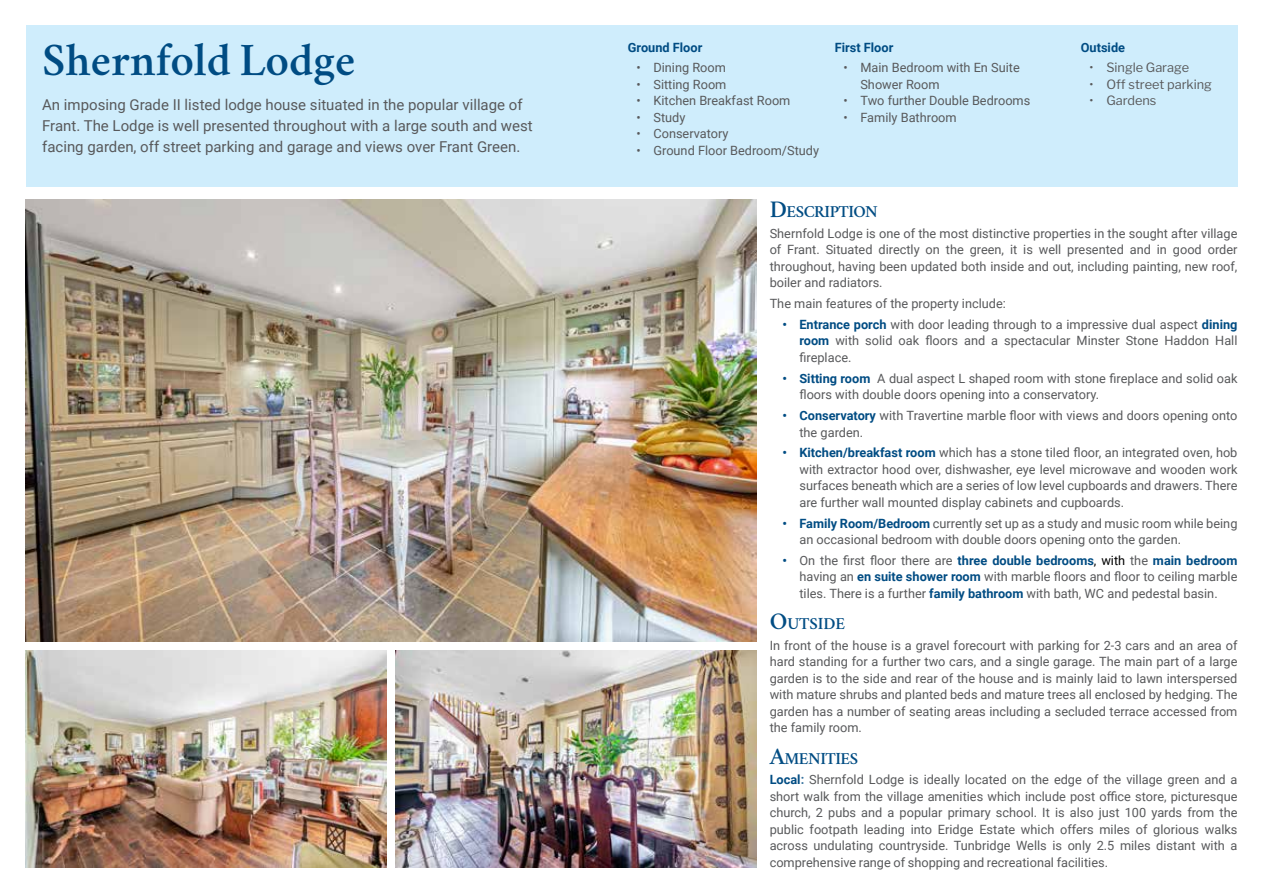
<style>
.page{position:relative;width:1263px;height:893px;background:#fff}
.page>*{position:absolute;margin:0;border:0;box-sizing:border-box;transform-origin:0 0}
.t1{font:600 46.65px "Crimson";color:#004c83}
.t2{font:600 16.8px "Crimson";letter-spacing:-.03em;color:#004c83}
.t3{font:15px/21px "Roboto";color:#58595b}
.t4{font:12.75px/16.5px "Roboto";color:#58595b;text-align:justify}
.t5{font:12.75px "Libre Franklin";color:#58595b}
.t6{font:700 12.75px "Roboto";color:#004c83}
.s1{font-size:24px}
.s2{font-weight:700;color:#004c83}
.s3{color:#000}
.s4{font-weight:700;color:#33709c}
</style>
<div class="page">
<div style="left:26px;top:26px;width:1211px;height:161px;background:#cfedfc"></div>
<img style="left:26px;top:200px;width:731px;height:441px">
<img style="left:26px;top:651px;width:361px;height:216px">
<img style="left:395px;top:651px;width:362px;height:216px">
<p class="t6" style="left:628px;top:38px;width:76px">Ground Floor</p>
<p class="t4" style="left:636px;top:59px;width:91px">• Dining Room</p>
<p class="t4" style="left:636px;top:76px;width:92px">• Sitting Room</p>
<p class="t4" style="left:636px;top:92px;width:156px">• Kitchen Breakfast Room</p>
<p class="t4" style="left:636px;top:109px;width:50px">• Study</p>
<p class="t4" style="left:636px;top:125px;width:94px">• Conservatory</p>
<p class="t4" style="left:636px;top:142px;width:184px">• Ground Floor Bedroom/Study</p>
<p class="t6" style="left:835px;top:38px;width:60px">First Floor</p>
<p class="t4" style="left:860px;top:59px;width:161px;text-indent:-17px">• Main Bedroom with En Suite<br>Shower Room</p>
<p class="t4" style="left:843px;top:92px;width:188px">• Two further Double Bedrooms</p>
<p class="t4" style="left:843px;top:109px;width:115px">• Family Bathroom</p>
<p class="t6" style="left:1081px;top:38px;width:46px">Outside</p>
<p class="t5" style="left:1089px;top:60px;width:101px">• Single Garage</p>
<p class="t5" style="left:1089px;top:77px;width:124px">• Off street parking</p>
<h1 class="t1" style="left:42px;top:27px;width:315px">Shernfold Lodge</h1>
<p class="t3" style="left:42px;top:93px;width:482px">An imposing Grade II listed lodge house situated in the popular village of</p>
<p class="t5" style="left:1089px;top:93px;width:69px">• Gardens</p>
<p class="t3" style="left:42px;top:114px;width:492px">Frant. The Lodge is well presented throughout with a large south and west facing garden, off street parking and garage and views over Frant Green.</p>
<h2 class="t2" style="left:770px;top:200px;width:110px"><span class="s1">D</span>ESCRIPTION</h2>
<p class="t4" style="left:770px;top:225px;width:469px">Shernfold Lodge is one of the most distinctive properties in the sought after village of Frant. Situated directly on the green, it is well presented and in good order throughout, having been updated both inside and out, including painting, new roof, boiler and radiators.</p>
<p class="t4" style="left:770px;top:295px;width:238px">The main features of the property include:</p>
<p class="t4" style="left:799px;top:316px;width:439px;text-indent:-17px"><span class="s2">• Entrance porch</span> with door leading through to a impressive dual aspect <span class="s2">dining room</span> with solid oak floors and a spectacular Minster Stone Haddon Hall fireplace.</p>
<p class="t4" style="left:799px;top:369px;width:439px;text-indent:-17px"><span class="s2">• Sitting room</span> A dual aspect L shaped room with stone fireplace and solid oak floors with double doors opening into a conservatory.</p>
<p class="t4" style="left:799px;top:407px;width:439px;text-indent:-17px"><span class="s2">• Conservatory</span> with Travertine marble floor with views and doors opening onto the garden.</p>
<p class="t4" style="left:799px;top:444px;width:439px;text-indent:-17px"><span class="s2">• Kitchen/breakfast room</span> which has a stone tiled floor, an integrated oven, hob with extractor hood over, dishwasher, eye level microwave and wooden work surfaces beneath which are a series of low level cupboards and drawers. There are further wall mounted display cabinets and cupboards.</p>
<p class="t4" style="left:799px;top:514px;width:439px;text-indent:-17px"><span class="s2">• Family Room/Bedroom</span> currently set up as a study and music room while being an occasional bedroom with double doors opening onto the garden.</p>
<p class="t4" style="left:799px;top:551px;width:439px;text-indent:-17px"><span class="s2">•</span> On the first floor there are <span class="s2">three double bedrooms</span><span class="s3">, with</span> the <span class="s2">main bedroom </span>having an <span class="s2">en suite shower room</span> with marble floors and floor to ceiling marble tiles. There is a further <span class="s2">family bathroom</span> with bath, WC and pedestal basin.</p>
<h2 class="t2" style="left:770px;top:612px;width:77px"><span class="s1">O</span>UTSIDE</h2>
<p class="t4" style="left:770px;top:636px;width:469px">In front of the house is a gravel forecourt with parking for 2-3 cars and an area of hard standing for a further two cars, and a single garage. The main part of a large garden is to the side and rear of the house and is mainly laid to lawn interspersed with mature shrubs and planted beds and mature trees all enclosed by hedging. The garden has a number of seating areas including a secluded terrace accessed from the family room.</p>
<h2 class="t2" style="left:770px;top:746px;width:90px"><span class="s1">A</span>MENITIES</h2>
<p class="t4" style="left:770px;top:771px;width:469px"><span class="s2">Local</span><span class="s4">:</span> Shernfold Lodge is ideally located on the edge of the village green and a short walk from the village amenities which include post office store, picturesque church, 2 pubs and a popular primary school. It is also just 100 yards from the public footpath leading into Eridge Estate which offers miles of glorious walks across undulating countryside. Tunbridge Wells is only 2.5 miles distant with a comprehensive range of shopping and recreational facilities.</p>
</div>
